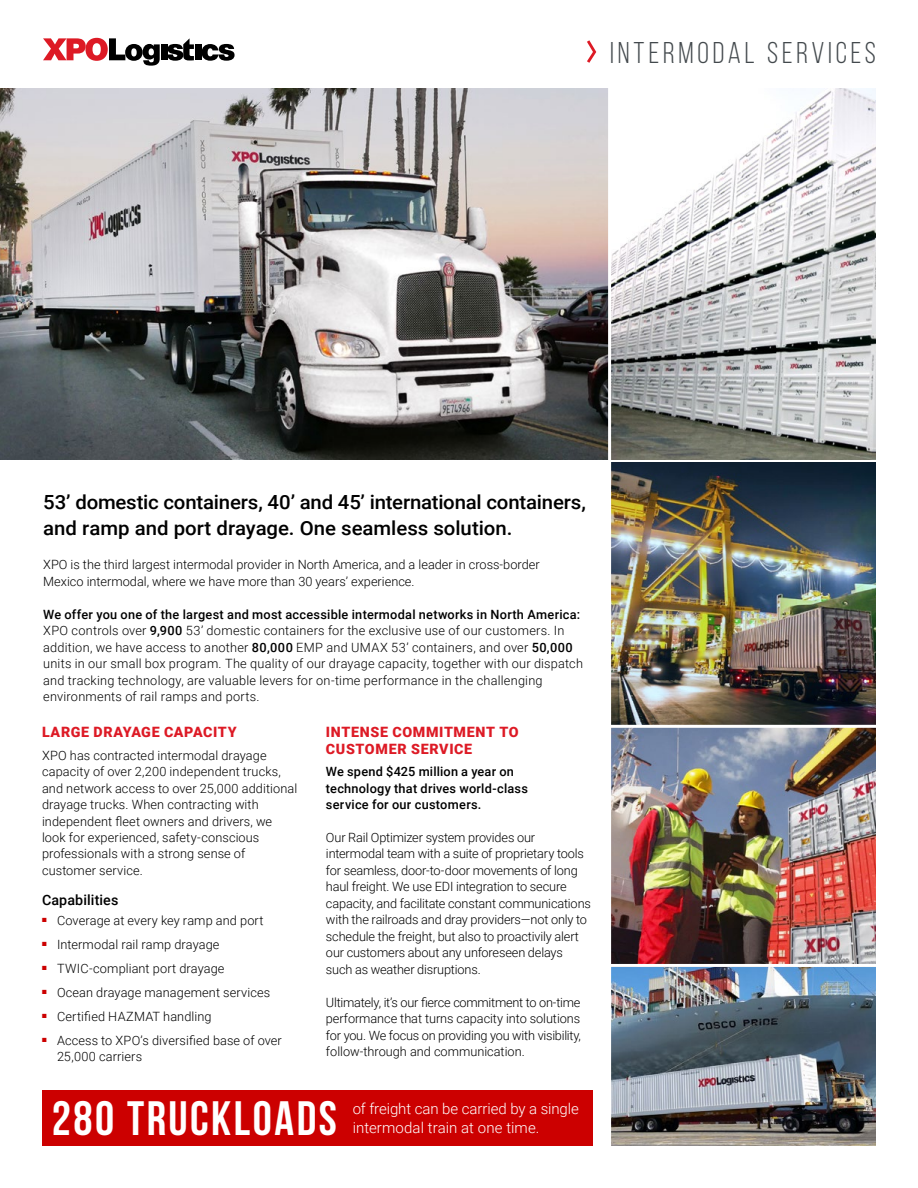
<style>
.page{position:relative;width:918px;height:1188px;background:#fff}
.page>*{position:absolute;margin:0;border:0;box-sizing:border-box;transform-origin:0 0}
.t1{font:48.3px "Bebas Neue";letter-spacing:.055em;color:#fff}
.t2{font:30px "Bebas Neue";letter-spacing:.125em;color:#43494d}
.t3{font:500 19.5px/25.5px "Roboto";letter-spacing:-.005em;color:#000;scale:1.05 1}
.t4{font:300 15px/18.8px "Roboto";color:#fff}
.t5{font:900 14.25px/16.5px "Roboto";letter-spacing:.045em;color:#dd1a25}
.t6{font:500 14.25px "Roboto";letter-spacing:.01em;color:#000}
.t7{font:300 12.75px/16.5px "Roboto";letter-spacing:.005em;color:#000}
.t8{font:300 12.75px/16.5px "Roboto";letter-spacing:-.015em;color:#000}
.t9{font:500 12.75px/16.5px "Roboto";letter-spacing:.02em;color:#000}
.s1{font-weight:500}
</style>
<div class="page">
<img style="left:611px;top:967px;width:265px;height:179px">
<img style="left:611px;top:728px;width:265px;height:236px">
<div style="left:42px;top:1090px;width:550px;height:56px;background:#c00"></div>
<img style="left:0;top:89px;width:876px;height:371px">
<div style="left:161px;top:44px;width:6px;height:16px;background:#000"></div>
<div style="left:195px;top:44px;width:6px;height:16px;background:#000"></div>
<svg style="left:201px;top:44px;width:34px;height:17px"></svg>
<svg style="left:167px;top:38px;width:27px;height:23px"></svg>
<svg style="left:43px;top:38px;width:117px;height:28px"></svg>
<svg style="left:587px;top:40px;width:10px;height:23px"></svg>
<img style="left:611px;top:463px;width:265px;height:262px">
<hr style="left:608px;top:87px;width:3px;height:1101px;background:#fff">
<h2 class="t2" style="left:610px;top:36px;width:267px">INTERMODAL SERVICES</h2>
<h3 class="t3" style="left:43px;top:489px;width:518px">53’ domestic containers, 40’ and 45’ international containers, and ramp and port drayage. One seamless solution.</h3>
<p class="t7" style="left:43px;top:556px;width:498px">XPO is the third largest intermodal provider in North America, and a leader in cross-border<br>Mexico intermodal, where we have more than 30 years’ experience.</p>
<p class="t7" style="left:43px;top:606px;width:541px"><span class="s1">We offer you one of the largest and most accessible intermodal networks in North America:<br></span>XPO controls over <span class="s1">9,900</span> 53’ domestic containers for the exclusive use of our customers. In addition, we have access to another <span class="s1">80,000</span> EMP and UMAX 53’ containers, and over <span class="s1">50,000 </span>units in our small box program. The quality of our drayage capacity, together with our dispatch and tracking technology, are valuable levers for on-time performance in the challenging environments of rail ramps and ports.</p>
<p class="t5" style="left:42px;top:723px;width:196px">LARGE DRAYAGE CAPACITY</p>
<p class="t7" style="left:42px;top:746px;width:257px">XPO has contracted intermodal drayage capacity of over 2,200 independent trucks, and network access to over 25,000 additional drayage trucks. When contracting with independent fleet owners and drivers, we look for experienced, safety-conscious professionals with a strong sense of customer service.</p>
<p class="t6" style="left:42px;top:890px;width:78px">Capabilities</p>
<p class="t7" style="left:42px;top:911px;width:223px"><sup>■</sup> Coverage at every key ramp and port</p>
<p class="t7" style="left:42px;top:935px;width:179px"><sup>■</sup> Intermodal rail ramp drayage</p>
<p class="t7" style="left:42px;top:959px;width:184px"><sup>■</sup> TWIC-compliant port drayage</p>
<p class="t7" style="left:42px;top:983px;width:230px"><sup>■</sup> Ocean drayage management services</p>
<p class="t7" style="left:42px;top:1007px;width:171px"><sup>■</sup> Certified HAZMAT handling</p>
<p class="t7" style="left:57px;top:1031px;width:226px;text-indent:-15px"><sup>■</sup> Access to XPO’s diversified base of over<br>25,000 carriers</p>
<p class="t5" style="left:326px;top:723px;width:194px">INTENSE COMMITMENT TO<br>CUSTOMER SERVICE</p>
<p class="t9" style="left:326px;top:763px;width:204px">We spend $425 million a year on technology that drives world-class service for our customers.</p>
<p class="t8" style="left:326px;top:829px;width:266px">Our Rail Optimizer system provides our intermodal team with a suite of proprietary tools for seamless, door-to-door movements of long haul freight. We use EDI integration to secure capacity, and facilitate constant communications with the railroads and dray providers—not only to schedule the freight, but also to proactivily alert our customers about any unforeseen delays such as weather disruptions.</p>
<p class="t7" style="left:326px;top:994px;width:256px;text-align:justify">Ultimately, it’s our fierce commitment to on-time performance that turns capacity into solutions for you. We focus on providing you with visibility, follow-through and communication.</p>
<h1 class="t1" style="left:52px;top:1092px;width:287px">280 TRUCKLOADS</h1>
<p class="t4" style="left:353px;top:1099px;width:228px">of freight can be carried by a single intermodal train at one time.</p>
</div>
